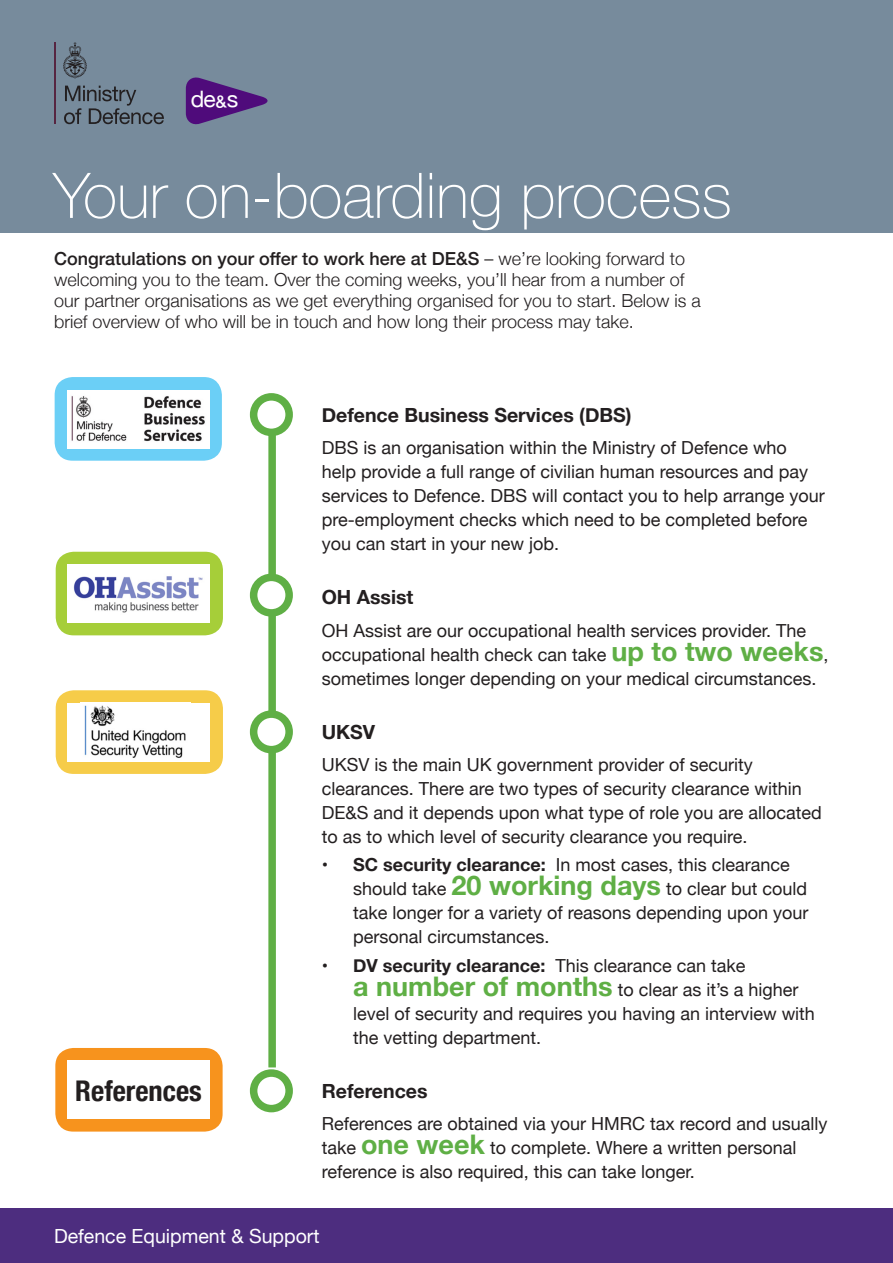
<style>
.page{position:relative;width:893px;height:1263px;background:#fff}
.page>*{position:absolute;margin:0;border:0;box-sizing:border-box;transform-origin:0 0}
.t1{font:100 63px "Helvetica Neue";color:#fff}
.t2{font:700 condensed 28.5px "Helvetica Neue";color:#231f20}
.t3{font:22.65px "Helvetica Neue";color:#fff}
.t4{font:700 19.5px "Helvetica Neue";color:#231f20}
.t5{font:19.5px "Helvetica Neue";color:#fff}
.t6{font:18px/24px "Helvetica Neue";color:#231f20}
.t7{font:300 18px/21px "Helvetica Neue";color:#231f20}
.s1{font-weight:500}
.s2{font-weight:700;font-size:27px;color:#5faf45}
.s3{font-weight:700}
</style>
<div class="page">
<div style="left:0;top:1209px;width:893px;height:54px;background:#4d2d7f"></div>
<div style="left:0;top:0;width:893px;height:233px;background:#778b9c"></div>
<div style="left:56px;top:690px;width:167px;height:84px;background:#f6cc49;border-radius:18px"></div>
<div style="left:56px;top:552px;width:167px;height:83px;background:#a6ce39;border-radius:18px"></div>
<div style="left:68px;top:564px;width:142px;height:59px;background:#fff"></div>
<div style="left:68px;top:703px;width:142px;height:58px;background:#fff"></div>
<hr style="left:54px;top:42px;width:2px;height:82px;background:#572541">
<svg style="left:64px;top:86px;width:100px;height:38px"></svg>
<svg style="left:63px;top:42px;width:24px;height:37px"></svg>
<div style="left:55px;top:377px;width:167px;height:84px;background:#6bcff6;border-radius:18px"></div>
<div style="left:55px;top:1048px;width:168px;height:83px;background:#f7931d;border-radius:18px"></div>
<div style="left:68px;top:1061px;width:142px;height:58px;background:#fff"></div>
<img style="left:68px;top:390px;width:142px;height:58px">
<img style="left:73px;top:576px;width:130px;height:37px">
<img style="left:84px;top:705px;width:102px;height:53px">
<div style="left:268px;top:407px;width:8px;height:660px;background:#5faf45"></div>
<div style="left:254px;top:397px;width:35px;height:35px;background:#fff;border-radius:50%"></div>
<div style="left:250px;top:393px;width:43px;height:43px;border:8px solid #5faf45;border-radius:50%"></div>
<div style="left:254px;top:577px;width:35px;height:36px;background:#fff;border-radius:50%"></div>
<div style="left:250px;top:574px;width:43px;height:43px;border:8px solid #5faf45;border-radius:50%"></div>
<div style="left:254px;top:714px;width:35px;height:36px;background:#fff;border-radius:50%"></div>
<div style="left:250px;top:710px;width:43px;height:43px;border:8px solid #5faf45;border-radius:50%"></div>
<div style="left:250px;top:1069px;width:43px;height:43px;border:8px solid #5faf45;border-radius:50%"></div>
<svg style="left:186px;top:77px;width:82px;height:48px"></svg>
<p class="t3" style="left:191px;top:83px;width:26px">de</p>
<p class="t1" style="left:53px;top:148px;width:680px">Your on-boarding process</p>
<p class="t7" style="left:54px;top:246px;width:648px"><span class="s1">Congratulations on your offer to work here at DE&amp;S</span> – we’re looking forward to welcoming you to the team. Over the coming weeks, you’ll hear from a number of our partner organisations as we get everything organised for you to start. Below is a brief overview of who will be in touch and how long their process may take.</p>
<p class="t2" style="left:75px;top:1067px;width:128px">References</p>
<p class="t4" style="left:322px;top:399px;width:311px">Defence Business Services (DBS)</p>
<p class="t6" style="left:322px;top:437px;width:505px">DBS is an organisation within the Ministry of Defence who help provide a full range of civilian human resources and pay services to Defence. DBS will contact you to help arrange your pre-employment checks which need to be completed before you can start in your new job.</p>
<p class="t4" style="left:322px;top:582px;width:93px">OH Assist</p>
<p class="t6" style="left:322px;top:619px;width:508px">OH Assist are our occupational health services provider. The occupational health check can take <span class="s2">up to two weeks</span>, sometimes longer depending on your medical circumstances.</p>
<p class="t4" style="left:322px;top:716px;width:55px">UKSV</p>
<p class="t6" style="left:322px;top:754px;width:502px">UKSV is the main UK government provider of security clearances. There are two types of security clearance within DE&amp;S and it depends upon what type of role you are allocated to as to which level of security clearance you require.</p>
<p class="t6" style="left:353px;top:854px;width:457px;text-indent:-32px">• <span class="s3">SC security clearance:</span> In most cases, this clearance should take <span class="s2">20 working days</span> to clear but could take longer for a variety of reasons depending upon your personal circumstances.</p>
<p class="t6" style="left:353px;top:954px;width:463px;text-indent:-32px"><span class="s3">• DV security clearance:</span> This clearance can take<br><span class="s2">a number of months</span> to clear as it’s a higher level of security and requires you having an interview with the vetting department.</p>
<p class="t4" style="left:322px;top:1075px;width:107px">References</p>
<p class="t6" style="left:322px;top:1113px;width:507px">References are obtained via your HMRC tax record and usually take <span class="s2">one week</span> to complete. Where a written personal reference is also required, this can take longer.</p>
<p class="t5" style="left:54px;top:1221px;width:267px">Defence Equipment &amp; Support</p>
</div>
